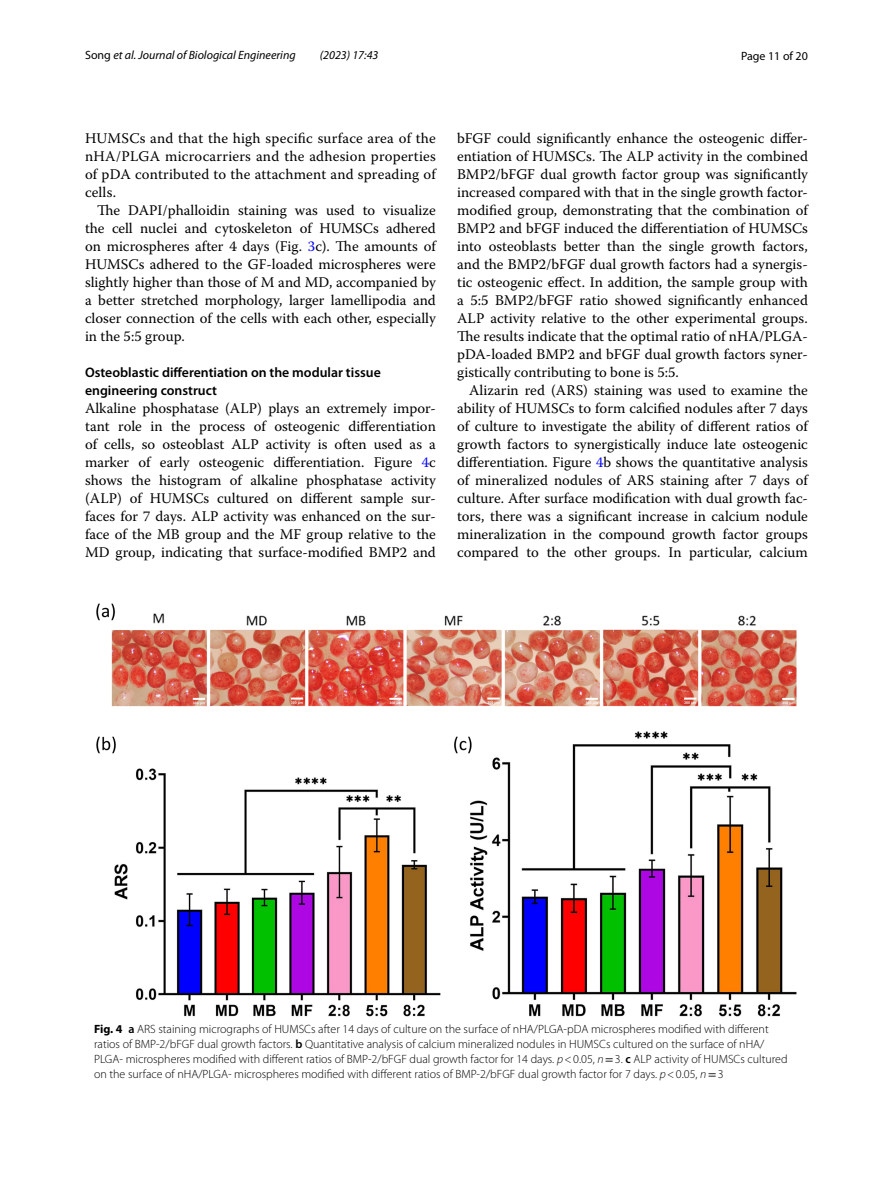
<style>
.page{position:relative;width:893px;height:1187px;background:#fff}
.page>*{position:absolute;margin:0;border:0;box-sizing:border-box;transform-origin:0 0}
.t1{font:14.7px/18px "Warnock Pro";color:#000;text-align:justify}
.t2{font:600 13.8px/18px "Myriad Pro";color:#000}
.t3{font:300 12px/15px "Myriad Pro";color:#000}
.t4{font:italic 12px "Myriad Pro";color:#000}
.t5{font:12px "Myriad Pro";color:#000}
.s1{font-style:normal}
.s2{color:#00f}
.s3{font-weight:700}
.s4{font-weight:600}
.s5{font-style:italic}
.s6{font-family:"STIX";font-weight:400}
</style>
<div class="page">
<img style="left:96px;top:604px;width:701px;height:412px">
<p class="t4" style="left:85px;top:48px;width:212px"><span class="s1">Song</span> et al. Journal of Biological Engineering</p>
<p class="t4" style="left:320px;top:48px;width:60px">(2023) 17:43</p>
<p class="t5" style="left:741px;top:48px;width:68px">Page 11 of 20</p>
<p class="t1" style="left:85px;top:128px;width:352px">HUMSCs and that the high specific surface area of the nHA/PLGA microcarriers and the adhesion properties of pDA contributed to the attachment and spreading of cells.</p>
<p class="t1" style="left:85px;top:200px;width:352px;text-indent:12px">The DAPI/phalloidin staining was used to visualize the cell nuclei and cytoskeleton of HUMSCs adhered on microspheres after 4 days (Fig. <span class="s2">3</span>c). The amounts of HUMSCs adhered to the GF-loaded microspheres were slightly higher than those of M and MD, accompanied by a better stretched morphology, larger lamellipodia and closer connection of the cells with each other, especially in the 5:5 group.</p>
<p class="t2" style="left:85px;top:363px;width:297px">Osteoblastic differentiation on the modular tissue engineering construct</p>
<p class="t1" style="left:85px;top:398px;width:352px">Alkaline phosphatase (ALP) plays an extremely impor&shy;tant role in the process of osteogenic differentiation of cells, so osteoblast ALP activity is often used as a marker of early osteogenic differentiation. Figure <span class="s2">4</span>c shows the histogram of alkaline phosphatase activity (ALP) of HUMSCs cultured on different sample sur&shy;faces for 7 days. ALP activity was enhanced on the sur&shy;face of the MB group and the MF group relative to the MD group, indicating that surface-modified BMP2 and</p>
<p class="t1" style="left:457px;top:128px;width:352px">bFGF could significantly enhance the osteogenic differ&shy;entiation of HUMSCs. The ALP activity in the combined BMP2/bFGF dual growth factor group was significantly increased compared with that in the single growth factor&shy;modified group, demonstrating that the combination of BMP2 and bFGF induced the differentiation of HUMSCs into osteoblasts better than the single growth factors, and the BMP2/bFGF dual growth factors had a synergis&shy;tic osteogenic effect. In addition, the sample group with a 5:5 BMP2/bFGF ratio showed significantly enhanced ALP activity relative to the other experimental groups.<br>The results indicate that the optimal ratio of nHA/PLGA&shy;pDA-loaded BMP2 and bFGF dual growth factors syner&shy;gistically contributing to bone is 5:5.</p>
<p class="t1" style="left:457px;top:380px;width:352px;text-indent:12px">Alizarin red (ARS) staining was used to examine the ability of HUMSCs to form calcified nodules after 7 days of culture to investigate the ability of different ratios of growth factors to synergistically induce late osteogenic differentiation. Figure <span class="s2">4</span>b shows the quantitative analysis of mineralized nodules of ARS staining after 7 days of culture. After surface modification with dual growth fac&shy;tors, there was a significant increase in calcium nodule mineralization in the compound growth factor groups compared to the other groups. In particular, calcium</p>
<p class="t3" style="left:94px;top:1022px;width:695px"><span class="s3">Fig. 4</span> <span class="s4">a</span> ARS staining micrographs of HUMSCs after 14 days of culture on the surface of nHA/PLGA-pDA microspheres modified with different ratios of BMP-2/bFGF dual growth factors. <span class="s4">b</span> Quantitative analysis of calcium mineralized nodules in HUMSCs cultured on the surface of nHA/ PLGA- microspheres modified with different ratios of BMP-2/bFGF dual growth factor for 14 days. <span class="s5">p</span>&lt;0.05, <span class="s5">n</span><span class="s6">=</span>3. <span class="s4">c</span> ALP activity of HUMSCs cultured on the surface of nHA/PLGA- microspheres modified with different ratios of BMP-2/bFGF dual growth factor for 7 days. <span class="s5">p</span>&lt;0.05, <span class="s5">n</span><span class="s6">=</span>3</p>
</div>
